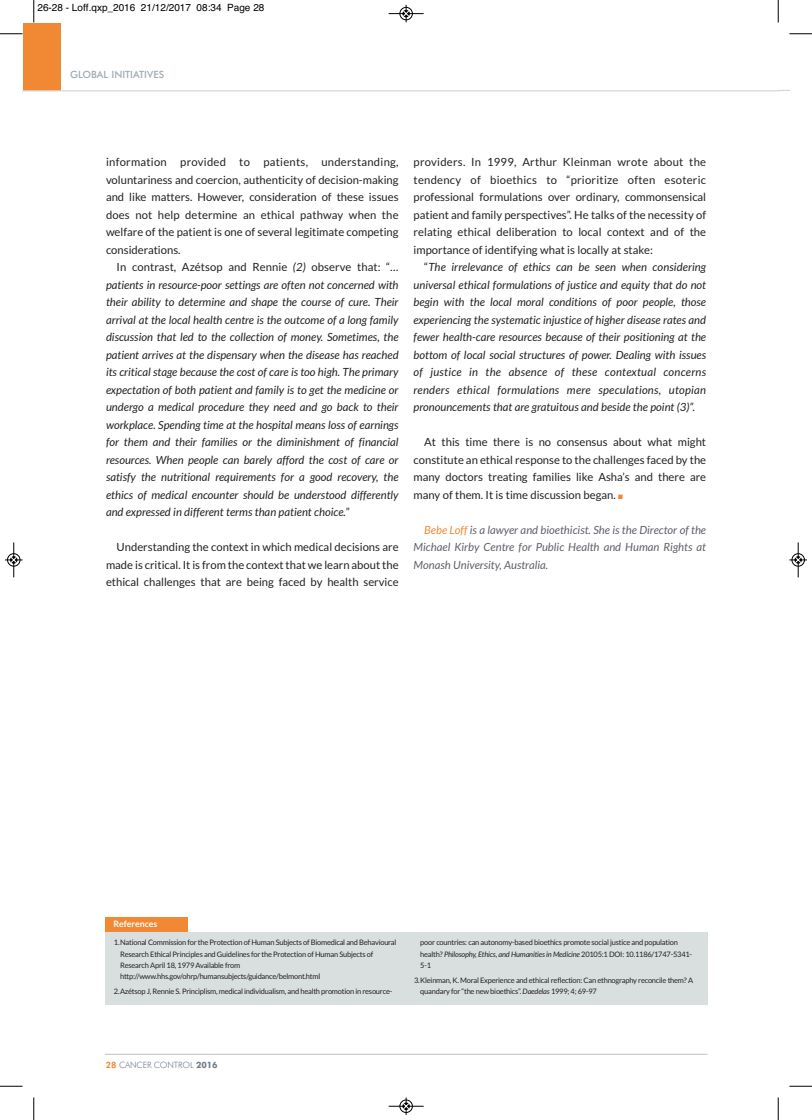
<style>
.page{position:relative;width:812px;height:1120px;background:#fff}
.page>*{position:absolute;margin:0;border:0;box-sizing:border-box;transform-origin:0 0}
.t1{font:italic 11.25px/17.5px "Lato";color:#231f20;text-align:justify}
.t2{font:11.25px/17.5px "Lato";color:#231f20;text-align:justify}
.t3{font:italic 11.25px/17.5px "Lato";color:#5d6067;text-align:justify}
.t4{font:10px "Helvetica";color:#000}
.t5{font:500 10px "Futura BT";color:#9faab2}
.t6{font:300 8.75px "Futura BT";letter-spacing:-.015em;color:#727f8a}
.t7{font:700 8.75px "Lato";color:#fff}
.t8{font:7.5px/11.2px "Lato";letter-spacing:-.03em;color:#231f20}
.s1{font-style:normal}
.s2{color:#f18833}
.s3{font-style:italic}
.s4{font-weight:800;color:#f18833}
.s5{font-weight:700}
</style>
<div class="page">
<hr style="left:105px;top:1054px;width:602px;height:1px;background:#c6ced3">
<div style="left:23px;top:23px;width:38px;height:67px;background:#f18833"></div>
<hr style="left:22px;top:90px;width:757px;height:1px;background:#d8d9d7">
<div style="left:105px;top:917px;width:82px;height:19px;background:#f18833"></div>
<div style="left:105px;top:932px;width:602px;height:72px;background:#d9dfdf"></div>
<svg style="left:33px;top:0;width:2px;height:23px"></svg>
<svg style="left:0;top:33px;width:22px;height:2px"></svg>
<svg style="left:777px;top:0;width:2px;height:23px"></svg>
<svg style="left:789px;top:33px;width:23px;height:2px"></svg>
<svg style="left:33px;top:1097px;width:2px;height:23px"></svg>
<svg style="left:0;top:1086px;width:22px;height:1px"></svg>
<svg style="left:777px;top:1097px;width:2px;height:23px"></svg>
<svg style="left:789px;top:1086px;width:23px;height:1px"></svg>
<div style="left:399px;top:7px;width:14px;height:13px;border:1px solid #fff;border-radius:50%"></div>
<hr style="left:388px;top:13px;width:35px;height:1px;background:#000">
<div style="left:400px;top:7px;width:12px;height:13px;border:1px solid #000;border-radius:50%"></div>
<svg style="left:403px;top:5px;width:6px;height:17px"></svg>
<div style="left:399px;top:1099px;width:14px;height:14px;border:1px solid #fff;border-radius:50%"></div>
<hr style="left:388px;top:1106px;width:35px;height:1px;background:#000">
<div style="left:400px;top:1100px;width:12px;height:13px;border:1px solid #000;border-radius:50%"></div>
<svg style="left:403px;top:1097px;width:6px;height:18px"></svg>
<div style="left:7px;top:553px;width:13px;height:14px;border:1px solid #fff;border-radius:50%"></div>
<hr style="left:14px;top:542px;width:1px;height:35px;background:#000">
<div style="left:7px;top:553px;width:13px;height:13px;border:1px solid #000;border-radius:50%"></div>
<svg style="left:5px;top:557px;width:17px;height:6px"></svg>
<div style="left:791px;top:553px;width:13px;height:14px;border:1px solid #fff;border-radius:50%"></div>
<hr style="left:798px;top:542px;width:1px;height:35px;background:#000">
<div style="left:791px;top:553px;width:13px;height:13px;border:1px solid #000;border-radius:50%"></div>
<svg style="left:789px;top:557px;width:18px;height:6px"></svg>
<p class="t4" style="left:38px;top:2px;width:228px">26-28 - Loff.qxp_2016 21/12/2017 08:34 Page 28</p>
<p class="t5" style="left:70px;top:70px;width:96px">GLOBAL INITIATIVES</p>
<p class="t2" style="left:106px;top:154px;width:294px">information provided to patients, understanding, voluntariness and coercion, authenticity of decision-making and like matters. However, consideration of these issues does not help determine an ethical pathway when the welfare of the patient is one of several legitimate competing considerations.</p>
<p class="t1" style="left:106px;top:259px;width:294px;text-indent:11px"><span class="s1">In contrast, Azétsop and Rennie</span> (2) <span class="s1">observe that: “</span>… patients in resource-poor settings are often not concerned with their ability to determine and shape the course of cure. Their arrival at the local health centre is the outcome of a long family discussion that led to the collection of money. Sometimes, the patient arrives at the dispensary when the disease has reached its critical stage because the cost of care is too high. The primary expectation of both patient and family is to get the medicine or undergo a medical procedure they need and go back to their workplace. Spending time at the hospital means loss of earnings for them and their families or the diminishment of financial resources. When people can barely afford the cost of care or satisfy the nutritional requirements for a good recovery, the ethics of medical encounter should be understood differently and expressed in different terms than patient choice.<span class="s1">”</span></p>
<p class="t2" style="left:106px;top:539px;width:294px;text-indent:11px">Understanding the context in which medical decisions are made is critical. It is from the context that we learn about the ethical challenges that are being faced by health service</p>
<p class="t2" style="left:413px;top:154px;width:294px">providers. In 1999, Arthur Kleinman wrote about the tendency of bioethics to “prioritize often esoteric professional formulations over ordinary, commonsensical patient and family perspectives”. He talks of the necessity of relating ethical deliberation to local context and of the importance of identifying what is locally at stake:</p>
<p class="t1" style="left:413px;top:259px;width:294px;text-indent:11px"><span class="s1">“</span>The irrelevance of ethics can be seen when considering universal ethical formulations of justice and equity that do not begin with the local moral conditions of poor people, those experiencing the systematic injustice of higher disease rates and fewer health-care resources because of their positioning at the bottom of local social structures of power. Dealing with issues of justice in the absence of these contextual concerns renders ethical formulations mere speculations, utopian pronouncements that are gratuitous and beside the point (3)”.</p>
<p class="t2" style="left:413px;top:434px;width:294px;text-indent:11px">At this time there is no consensus about what might constitute an ethical response to the challenges faced by the many doctors treating families like Asha’s and there are many of them. It is time discussion began. <span class="s2">■</span></p>
<p class="t3" style="left:413px;top:521px;width:294px;text-indent:11px"><span class="s2">Bebe Loff</span> is a lawyer and bioethicist. She is the Director of the Michael Kirby Centre for Public Health and Human Rights at Monash University, Australia.</p>
<p class="t7" style="left:113px;top:919px;width:46px">References</p>
<p class="t8" style="left:120px;top:937px;width:278px;text-indent:-6px">1.National Commission for the Protection of Human Subjects of Biomedical and Behavioural Research Ethical Principles and Guidelines for the Protection of Human Subjects of Research April 18, 1979 Available from http://www.hhs.gov/ohrp/humansubjects/guidance/belmont.html</p>
<p class="t8" style="left:114px;top:986px;width:280px">2.Azétsop J, Rennie S. Principlism, medical individualism, and health promotion in resource-</p>
<p class="t8" style="left:420px;top:937px;width:273px">poor countries: can autonomy-based bioethics promote social justice and population health? <span class="s3">Philosophy, Ethics, and Humanities in Medicine</span> 20105:1 DOI: 10.1186/1747-5341-<br>5-1</p>
<p class="t8" style="left:420px;top:974px;width:274px;text-indent:-6px">3.Kleinman, K. Moral Experience and ethical reflection: Can ethnography reconcile them? A quandary for “the new bioethics”. <span class="s3">Daedelas</span> 1999; 4; 69-97</p>
<p class="t6" style="left:106px;top:1061px;width:113px"><span class="s4">28</span> CANCER CONTROL <span class="s5">2016</span></p>
</div>
